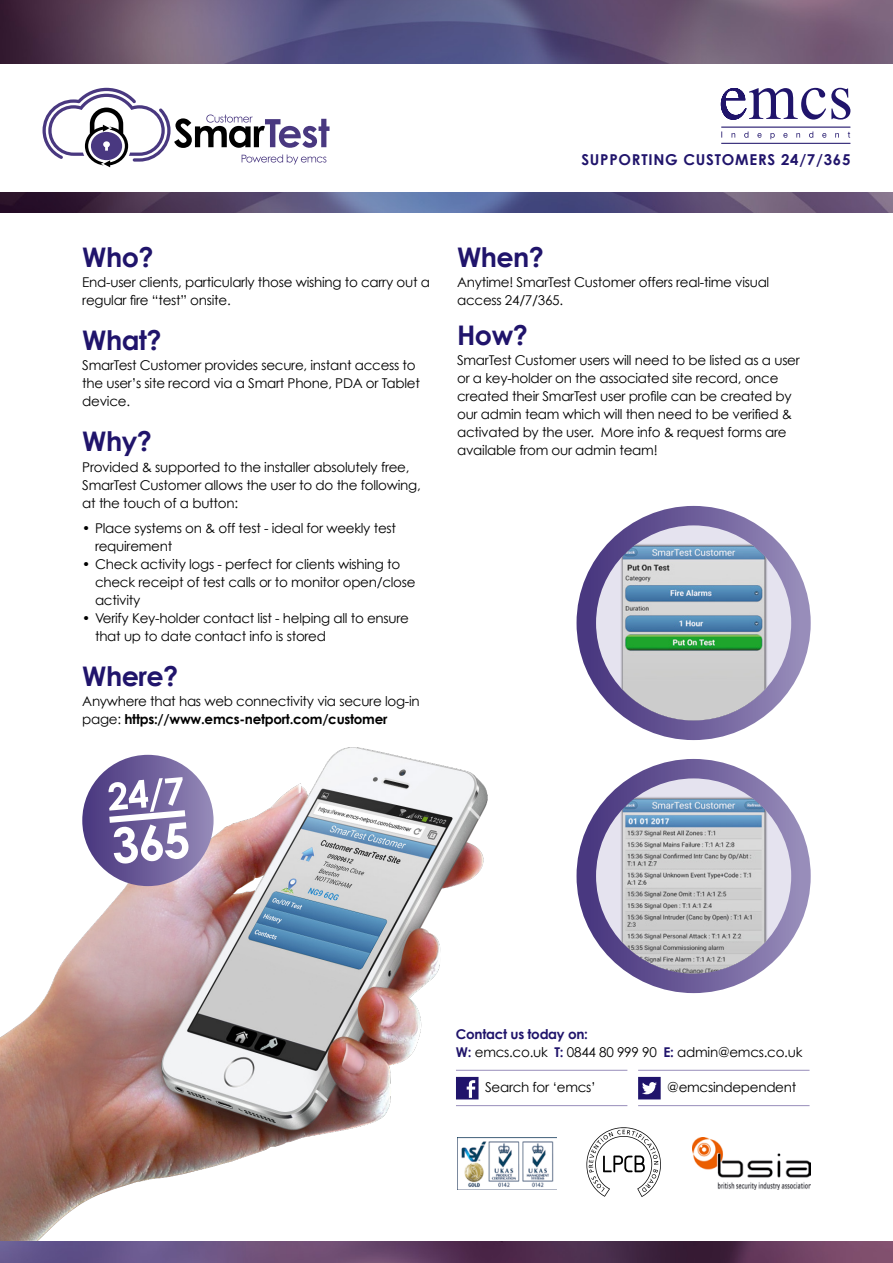
<style>
.page{position:relative;width:893px;height:1263px;background:#fff}
.page>*{position:absolute;margin:0;border:0;box-sizing:border-box;transform-origin:0 0}
.t1{font:700 27px "Century Gothic";letter-spacing:-.02em;color:#20146b}
.t2{font:700 15px "Century Gothic";letter-spacing:.05em;color:#20146b}
.t3{font:13.5px/18px "Century Gothic";letter-spacing:-.02em;color:#000}
.s1{font-weight:700}
.s2{font-weight:700;color:#20146b}
</style>
<div class="page">
<img style="left:0;top:747px;width:487px;height:495px">
<img style="left:0;top:0;width:893px;height:213px">
<svg style="left:82px;top:755px;width:132px;height:131px;background:#6f609b"></svg>
<svg style="left:108px;top:777px;width:81px;height:87px"></svg>
<img style="left:0;top:1242px;width:893px;height:21px">
<img style="left:457px;top:1137px;width:100px;height:52px">
<svg style="left:586px;top:1127px;width:75px;height:70px"></svg>
<img style="left:692px;top:1137px;width:119px;height:52px">
<hr style="left:456px;top:1070px;width:171px;height:1px;background:#988dba">
<hr style="left:456px;top:1105px;width:171px;height:1px;background:#988dba">
<hr style="left:638px;top:1070px;width:171px;height:1px;background:#988dba">
<hr style="left:638px;top:1105px;width:171px;height:1px;background:#988dba">
<svg style="left:456px;top:1077px;width:22px;height:22px"></svg>
<svg style="left:638px;top:1077px;width:23px;height:22px"></svg>
<svg style="left:586px;top:769px;width:215px;height:214px;background:#c0bad5"></svg>
<div style="left:620px;top:796px;width:147px;height:177px;background:#000;opacity:.75"></div>
<img style="left:623px;top:799px;width:141px;height:174px">
<div style="left:576px;top:759px;width:235px;height:234px;border:20px solid #fff;border-radius:50%"></div>
<div style="left:0;top:64px;width:893px;height:127px;background:#fff"></div>
<svg style="left:721px;top:88px;width:129px;height:56px"></svg>
<svg style="left:43px;top:88px;width:287px;height:79px"></svg>
<svg style="left:586px;top:516px;width:215px;height:214px;background:#c0bad5"></svg>
<div style="left:620px;top:543px;width:147px;height:177px;background:#000;opacity:.75"></div>
<img style="left:623px;top:546px;width:141px;height:174px">
<div style="left:576px;top:506px;width:235px;height:234px;border:20px solid #fff;border-radius:50%"></div>
<p class="t2" style="left:581px;top:150px;width:271px">Supporting customers 24/7/365</p>
<h1 class="t1" style="left:82px;top:240px;width:73px">Who?</h1>
<p class="t3" style="left:82px;top:273px;width:349px">End-user clients, particularly those wishing to carry out a regular fire “test” onsite.</p>
<h1 class="t1" style="left:82px;top:323px;width:81px">What?</h1>
<p class="t3" style="left:82px;top:356px;width:339px">SmarTest Customer provides secure, instant access to the user’s site record via a Smart Phone, PDA or Tablet device.</p>
<h1 class="t1" style="left:82px;top:425px;width:71px">Why?</h1>
<p class="t3" style="left:82px;top:457px;width:340px">Provided &amp; supported to the installer absolutely free,<br>SmarTest Customer allows the user to do the following, at the touch of a button:</p>
<p class="t3" style="left:95px;top:519px;width:303px;text-indent:-13px">• Place systems on &amp; off test - ideal for weekly test requirement</p>
<p class="t3" style="left:95px;top:555px;width:322px;text-indent:-13px">• Check activity logs - perfect for clients wishing to check receipt of test calls or to monitor open/close activity</p>
<p class="t3" style="left:95px;top:609px;width:315px;text-indent:-13px">• Verify Key-holder contact list - helping all to ensure that up to date contact info is stored</p>
<h1 class="t1" style="left:82px;top:659px;width:98px">Where?</h1>
<p class="t3" style="left:82px;top:692px;width:339px">Anywhere that has web connectivity via secure log-in page: <span class="s1">https://www.emcs-netport.com/customer</span></p>
<h1 class="t1" style="left:457px;top:240px;width:88px">When?</h1>
<p class="t3" style="left:457px;top:273px;width:314px">Anytime! SmarTest Customer offers real-time visual access 24/7/365.</p>
<h1 class="t1" style="left:457px;top:318px;width:72px">How?</h1>
<p class="t3" style="left:457px;top:351px;width:344px">SmarTest Customer users will need to be listed as a user or a key-holder on the associated site record, once created their SmarTest user profile can be created by our admin team which will then need to be verified &amp; activated by the user. More info &amp; request forms are available from our admin team!</p>
<p class="t3" style="left:456px;top:1025px;width:348px"><span class="s2">Contact us today on:<br>W:</span> emcs.co.uk <span class="s2">T:</span> 0844 80 999 90 <span class="s2">E:</span> admin@emcs.co.uk</p>
<p class="t3" style="left:485px;top:1078px;width:112px">Search for ‘emcs’</p>
<p class="t3" style="left:667px;top:1078px;width:131px">@emcsindependent</p>
</div>
